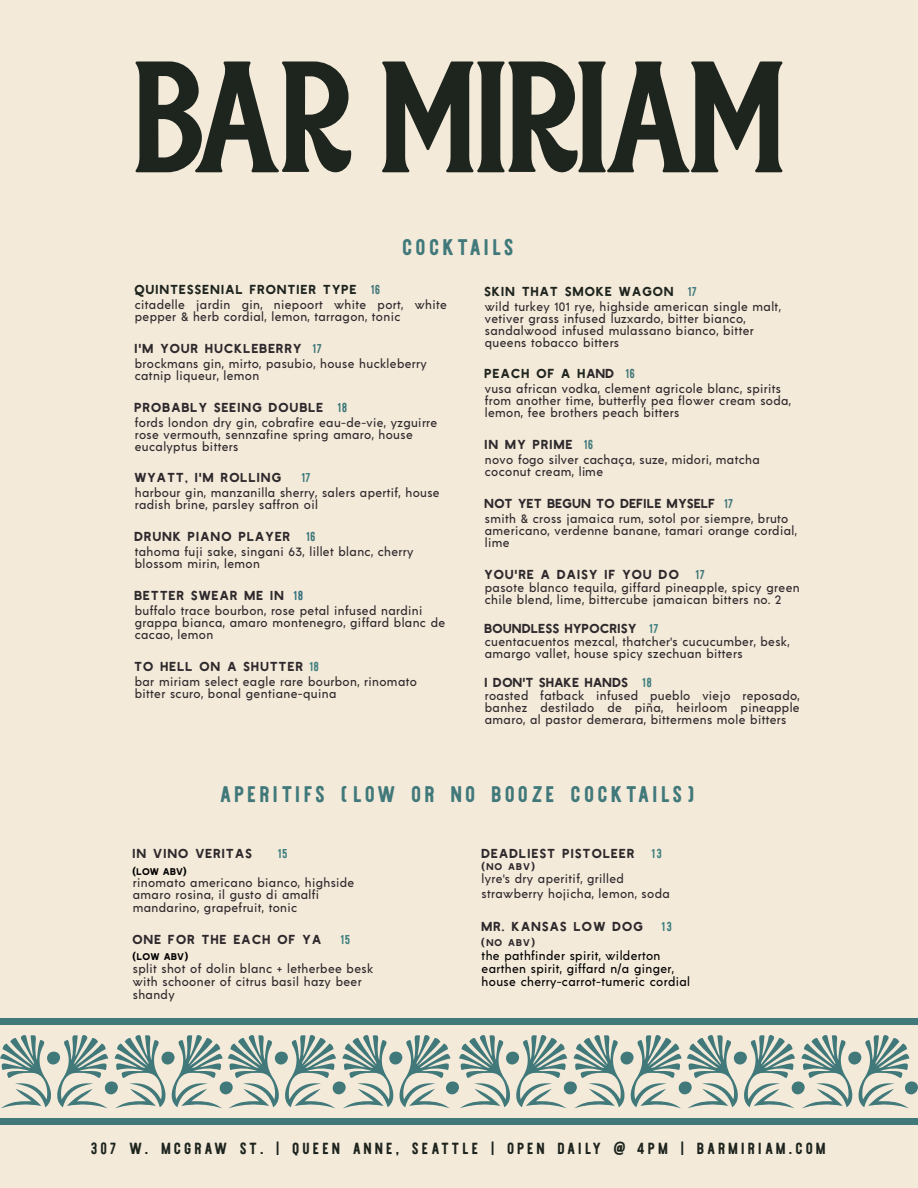
<style>
.page{position:relative;width:918px;height:1188px;background:#f4eada}
.page>*{position:absolute;margin:0;border:0;box-sizing:border-box;transform-origin:0 0}
.t1{font:31.5px "Holtzman Rounded";letter-spacing:.1em;color:#41797b}
.t2{font:22.5px "Holtzman Rounded";letter-spacing:.13em;color:#1e251e}
.Food_Menu_Items{font:18px "Holtzman Rounded";color:#408080}
.Food_Menu_Items-2{font:500 12px/15px "Acre";letter-spacing:.03em;color:#2e292c}
.Food_Menu_Items-3{font:500 12px/13.2px "Acre";letter-spacing:.03em;color:#000}
.Food_Menu_Items-4{font:12px "Heinberg Rounded";letter-spacing:.095em;color:#2e292c}
.Food_Menu_Items-5{font:9px "Heinberg Rounded";letter-spacing:.03em;color:#000}
.Food_Menu_Items-6{font:9px "Heinberg Rounded";color:#2e292c}
.Food_Menu_Items-7{font:9px "Heinberg";color:#2e292c}
.s1{font-family:"Heinberg Rounded";font-weight:400;color:#1e251e}
.s2{font-family:"Holtzman Rounded";font-weight:400;font-size:18px;color:#44797a}
.s3{font-family:"Heinberg Rounded";font-weight:400}
.s4{font-family:"Holtzman Rounded";font-weight:400;font-size:18px;color:#41797b}
.s5{font-family:"Holtzman Rounded";font-weight:400;font-size:18px;color:#408080}
.s6{font-family:"Holtzman Rounded";font-weight:400;font-size:18px;color:#357380}
.s7{font-family:"Holtzman Rounded";font-weight:400;font-size:18px;color:#437a7c}
.s8{font-family:"Holtzman Rounded";font-size:18px;color:#408080}
</style>
<div class="page">
<svg style="left:0;top:1035px;width:108px;height:73px"></svg>
<svg style="left:114px;top:1035px;width:222px;height:73px"></svg>
<svg style="left:342px;top:1035px;width:109px;height:73px"></svg>
<div style="left:47px;top:1051px;width:13px;height:14px;background:#41797b;border-radius:50%"></div>
<div style="left:105px;top:1081px;width:13px;height:13px;background:#41797b;border-radius:50%"></div>
<div style="left:220px;top:1081px;width:13px;height:13px;background:#41797b;border-radius:50%"></div>
<div style="left:161px;top:1051px;width:14px;height:14px;background:#41797b;border-radius:50%"></div>
<div style="left:275px;top:1051px;width:13px;height:14px;background:#41797b;border-radius:50%"></div>
<div style="left:333px;top:1081px;width:13px;height:13px;background:#41797b;border-radius:50%"></div>
<div style="left:446px;top:1081px;width:13px;height:13px;background:#41797b;border-radius:50%"></div>
<div style="left:389px;top:1051px;width:13px;height:14px;background:#41797b;border-radius:50%"></div>
<div style="left:0;top:1118px;width:459px;height:6px;background:#41797b"></div>
<div style="left:0;top:1018px;width:459px;height:6px;background:#41797b"></div>
<svg style="left:459px;top:1035px;width:108px;height:73px"></svg>
<svg style="left:573px;top:1035px;width:222px;height:73px"></svg>
<svg style="left:801px;top:1035px;width:109px;height:73px"></svg>
<div style="left:506px;top:1051px;width:13px;height:14px;background:#41797b;border-radius:50%"></div>
<div style="left:564px;top:1081px;width:13px;height:13px;background:#41797b;border-radius:50%"></div>
<div style="left:679px;top:1081px;width:13px;height:13px;background:#41797b;border-radius:50%"></div>
<div style="left:620px;top:1051px;width:14px;height:14px;background:#41797b;border-radius:50%"></div>
<div style="left:734px;top:1051px;width:13px;height:14px;background:#41797b;border-radius:50%"></div>
<div style="left:792px;top:1081px;width:13px;height:13px;background:#41797b;border-radius:50%"></div>
<div style="left:905px;top:1081px;width:13px;height:13px;background:#41797b;border-radius:50%"></div>
<div style="left:848px;top:1051px;width:13px;height:14px;background:#41797b;border-radius:50%"></div>
<div style="left:459px;top:1118px;width:459px;height:6px;background:#41797b"></div>
<div style="left:459px;top:1018px;width:459px;height:6px;background:#41797b"></div>
<svg style="left:135px;top:61px;width:216px;height:111px"></svg>
<svg style="left:382px;top:61px;width:401px;height:111px"></svg>
<p class="t1" style="left:403px;top:229px;width:113px">cocktails</p>
<p class="Food_Menu_Items-2" style="left:135px;top:281px;width:314px"><span class="s1">QUINTESSENIAL FRONTIER TYPE</span> <span class="s2">16<br></span>citadelle jardin gin, niepoort white port, white</p>
<p class="Food_Menu_Items-2" style="left:135px;top:308px;width:267px">pepper &amp; herb cordial, lemon, tarragon, tonic</p>
<p class="Food_Menu_Items-2" style="left:135px;top:340px;width:293px"><span class="s3">I'M YOUR HUCKLEBERRY</span> <span class="s2">17<br></span>brockmans gin, mirto, pasubio, house huckleberry</p>
<p class="Food_Menu_Items-2" style="left:135px;top:367px;width:126px">catnip liqueur, lemon</p>
<p class="Food_Menu_Items-2" style="left:135px;top:399px;width:304px"><span class="s3">PROBABLY SEEING DOUBLE</span> <span class="s4">18<br></span>fords london dry gin, cobrafire eau-de-vie, yzguirre</p>
<p class="Food_Menu_Items-2" style="left:135px;top:428px;width:280px;line-height:12px">rose vermouth, sennzafine spring amaro, house eucalyptus bitters</p>
<p class="Food_Menu_Items-2" style="left:135px;top:470px;width:306px"><span class="s3">WYATT, I'M ROLLING</span> <span class="s4">1</span><span class="s5">7<br></span>harbour gin, manzanilla sherry, salers apertif, house</p>
<p class="Food_Menu_Items-2" style="left:135px;top:497px;width:185px">radish brine, parsley saffron oil</p>
<p class="Food_Menu_Items-2" style="left:135px;top:529px;width:280px"><span class="s3">DRUNK PIANO PLAYER</span> <span class="s4">16<br></span>tahoma fuji sake, singani 63, lillet blanc, cherry</p>
<p class="Food_Menu_Items-2" style="left:135px;top:556px;width:127px">blossom mirin, lemon</p>
<p class="Food_Menu_Items-2" style="left:135px;top:587px;width:289px"><span class="s3">BETTER SWEAR ME IN</span> <span class="s6">18<br></span>buffalo trace bourbon, rose petal infused nardini</p>
<p class="Food_Menu_Items-2" style="left:135px;top:616px;width:312px;line-height:12px">grappa bianca, amaro montenegro, giffard blanc de cacao, lemon</p>
<p class="Food_Menu_Items-2" style="left:135px;top:658px;width:284px"><span class="s3">TO HELL ON A SHUTTER</span> <span class="s5">18<br></span>bar miriam select eagle rare bourbon, rinomato</p>
<p class="Food_Menu_Items-2" style="left:135px;top:685px;width:203px">bitter scuro, bonal gentiane-quina</p>
<p class="Food_Menu_Items-2" style="left:485px;top:283px;width:297px"><span class="s1">SKIN THAT SMOKE WAGON</span> <span class="s2">1</span><span class="s5">7<br></span>wild turkey 101 rye, highside american single malt,</p>
<p class="Food_Menu_Items-2" style="left:485px;top:312px;width:270px;line-height:12px">vetiver grass infused luzxardo, bitter bianco, sandalwood infused mulassano bianco, bitter queens tobacco bitters</p>
<p class="Food_Menu_Items-2" style="left:485px;top:366px;width:298px"><span class="s1">PEACH OF A H</span><span class="s3">AND</span> <span class="s2">16<br></span>vusa african vodka, clement agricole blanc, spirits</p>
<p class="Food_Menu_Items-2" style="left:485px;top:394px;width:308px;line-height:12px">from another time, butterfly pea flower cream soda, lemon, fee brothers peach bitters</p>
<p class="Food_Menu_Items-2" style="left:485px;top:437px;width:277px"><span class="s3">IN MY PRIME</span> <span class="s7">16<br></span>novo fogo silver cachaça, suze, midori, matcha</p>
<p class="Food_Menu_Items-2" style="left:485px;top:464px;width:120px">coconut cream, lime</p>
<p class="Food_Menu_Items-2" style="left:485px;top:495px;width:305px"><span class="s3">NOT YET BEGUN TO DEFILE MYSELF</span> <span class="s2">17<br></span>smith &amp; cross jamaica rum, sotol por siempre, bruto</p>
<p class="Food_Menu_Items-2" style="left:485px;top:524px;width:314px;line-height:12px">americano, verdenne banane, tamari orange cordial, lime</p>
<p class="Food_Menu_Items-2" style="left:485px;top:567px;width:316px;line-height:13.4px"><span class="s3">YOU'RE A DAISY IF YOU DO</span> <span class="s2">17<br></span>pasote blanco tequila, giffard pineapple, spicy green</p>
<p class="Food_Menu_Items-2" style="left:485px;top:592px;width:298px">chile blend, lime, bittercube jamaican bitters no. 2</p>
<p class="Food_Menu_Items-2" style="left:485px;top:621px;width:306px;line-height:13.2px"><span class="s3">BOUNDLESS HYPOCRISY</span> <span class="s5">17<br></span>cuentacuentos mezcal, thatcher's cucucumber, besk,</p>
<p class="Food_Menu_Items-2" style="left:485px;top:646px;width:259px">amargo vallet, house spicy szechuan bitters</p>
<p class="Food_Menu_Items-2" style="left:485px;top:675px;width:316px;line-height:13.2px"><span class="s3">I DON'T SHAKE HANDS</span> <span class="s5">18<br></span>roasted fatback infused pueblo viejo reposado,</p>
<p class="Food_Menu_Items-2" style="left:485px;top:701px;width:316px;line-height:12px">banhez destilado de piña, heirloom pineapple amaro, al pastor demerara, bittermens mole bitters</p>
<p class="t1" style="left:221px;top:775px;width:476px">aperitifs (low or no booze cocktails)</p>
<p class="Food_Menu_Items-4" style="left:133px;top:845px;width:121px">IN VINO VERITAS</p>
<p class="Food_Menu_Items" style="left:279px;top:844px;width:11px">15</p>
<p class="Food_Menu_Items-5" style="left:133px;top:864px;width:56px">(LOW ABV)</p>
<p class="Food_Menu_Items-2" style="left:133px;top:875px;width:223px;line-height:12.8px">rinomato americano bianco, highside amaro rosina, il gusto di amalfi mandarino, grapefruit, tonic</p>
<p class="Food_Menu_Items-4" style="left:133px;top:930px;width:219px">ONE FOR THE EACH OF YA <span class="s8">15</span></p>
<p class="Food_Menu_Items-5" style="left:133px;top:950px;width:57px">(LOW ABV)</p>
<p class="Food_Menu_Items-2" style="left:133px;top:961px;width:242px;line-height:13.2px">split shot of dolin blanc + letherbee besk with schooner of citrus basil hazy beer shandy</p>
<p class="Food_Menu_Items-4" style="left:482px;top:844px;width:182px">DEADLIEST PISTOLEER <span class="s8">13</span></p>
<p class="Food_Menu_Items-6" style="left:482px;top:860px;width:55px">(NO ABV)</p>
<p class="Food_Menu_Items-2" style="left:482px;top:871px;width:190px;line-height:14.4px">lyre's dry aperitif, grilled strawberry hojicha, lemon, soda</p>
<p class="Food_Menu_Items-4" style="left:482px;top:917px;width:193px">MR. KANSAS LOW DOG <span class="s8">13</span></p>
<p class="Food_Menu_Items-7" style="left:482px;top:936px;width:55px">(NO ABV)</p>
<p class="Food_Menu_Items-3" style="left:482px;top:948px;width:210px">the pathfinder spirit, wilderton earthen spirit, giffard n/a ginger, house cherry-carrot-tumeric cordial</p>
<p class="t2" style="left:92px;top:1135px;width:736px">307 w. mcgraw st. | queen anne, seattle | open daily @ 4pm | barmiriam.com</p>
</div>
